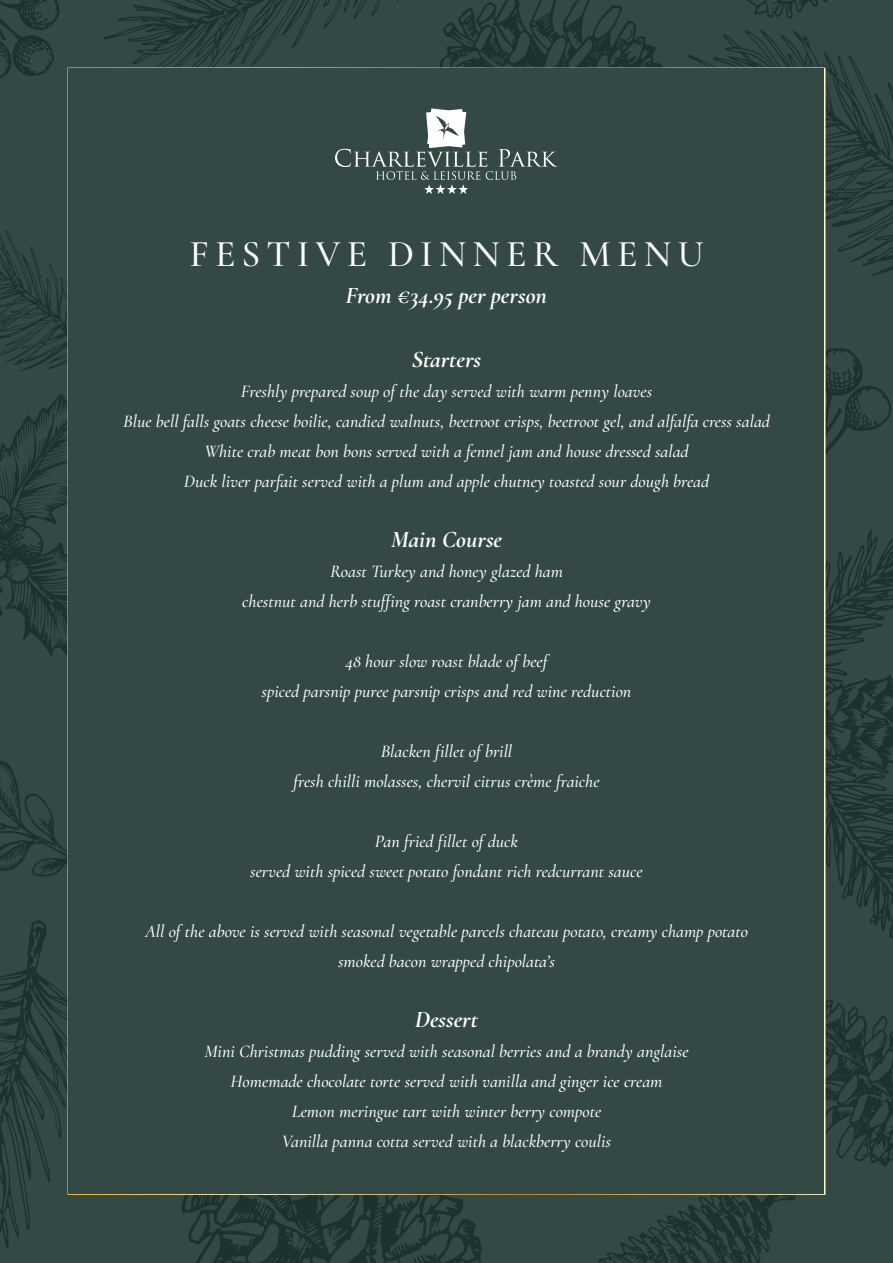
<style>
.page{position:relative;width:893px;height:1263px;background:#344945}
.page>*{position:absolute;margin:0;border:0;box-sizing:border-box;transform-origin:0 0}
.t1{font:500 37.8px "Cormorant";letter-spacing:.16em;color:#fff}
.t2{font:italic 700 24px "Cormorant";color:#fff}
.t3{font:italic 500 18px "Cormorant";color:#fff}
</style>
<div class="page">
<svg style="left:825px;top:529px;width:68px;height:468px"></svg>
<svg style="left:688px;top:30px;width:205px;height:255px"></svg>
<svg style="left:0;top:230px;width:67px;height:141px"></svg>
<svg style="left:0;top:920px;width:67px;height:329px"></svg>
<svg style="left:825px;top:997px;width:68px;height:170px"></svg>
<svg style="left:182px;top:1195px;width:300px;height:68px"></svg>
<svg style="left:598px;top:1195px;width:197px;height:68px"></svg>
<svg style="left:0;top:394px;width:67px;height:263px"></svg>
<svg style="left:0;top:0;width:60px;height:78px"></svg>
<svg style="left:825px;top:348px;width:66px;height:150px"></svg>
<svg style="left:0;top:761px;width:67px;height:116px"></svg>
<svg style="left:747px;top:0;width:81px;height:19px"></svg>
<div style="left:67px;top:67px;width:758px;height:1128px;background:#344945"></div>
<svg style="left:104px;top:0;width:563px;height:194px"></svg>
<p class="t1" style="left:190px;top:231px;width:516px">FESTIVE DINNER MENU</p>
<p class="t2" style="left:346px;top:281px;width:203px">From €34.95 per person</p>
<p class="t2" style="left:412px;top:345px;width:71px">Starters</p>
<p class="t3" style="left:241px;top:381px;width:413px">Freshly prepared soup of the day served with warm penny loaves</p>
<p class="t3" style="left:123px;top:411px;width:648px">Blue bell falls goats cheese boilie, candied walnuts, beetroot crisps, beetroot gel, and alfalfa cress salad</p>
<p class="t3" style="left:204px;top:441px;width:486px">White crab meat bon bons served with a fennel jam and house dressed salad</p>
<p class="t3" style="left:184px;top:471px;width:527px">Duck liver parfait served with a plum and apple chutney toasted sour dough bread</p>
<p class="t2" style="left:391px;top:525px;width:113px">Main Course</p>
<p class="t3" style="left:330px;top:561px;width:234px">Roast Turkey and honey glazed ham</p>
<p class="t3" style="left:242px;top:591px;width:410px">chestnut and herb stuffing roast cranberry jam and house gravy</p>
<p class="t3" style="left:345px;top:651px;width:204px">48 hour slow roast blade of beef</p>
<p class="t3" style="left:262px;top:681px;width:371px">spiced parsnip puree parsnip crisps and red wine reduction</p>
<p class="t3" style="left:381px;top:741px;width:133px">Blacken fillet of brill</p>
<p class="t3" style="left:293px;top:771px;width:308px">fresh chilli molasses, chervil citrus crème fraiche</p>
<p class="t3" style="left:375px;top:831px;width:145px">Pan fried fillet of duck</p>
<p class="t3" style="left:250px;top:861px;width:394px">served with spiced sweet potato fondant rich redcurrant sauce</p>
<p class="t3" style="left:145px;top:921px;width:604px">All of the above is served with seasonal vegetable parcels chateau potato, creamy champ potato</p>
<p class="t3" style="left:338px;top:951px;width:218px">smoked bacon wrapped chipolata’s</p>
<p class="t2" style="left:415px;top:1005px;width:64px">Dessert</p>
<p class="t3" style="left:204px;top:1041px;width:486px">Mini Christmas pudding served with seasonal berries and a brandy anglaise</p>
<p class="t3" style="left:231px;top:1071px;width:433px">Homemade chocolate torte served with vanilla and ginger ice cream</p>
<p class="t3" style="left:292px;top:1101px;width:311px">Lemon meringue tart with winter berry compote</p>
<p class="t3" style="left:282px;top:1131px;width:331px">Vanilla panna cotta served with a blackberry coulis</p>
</div>
